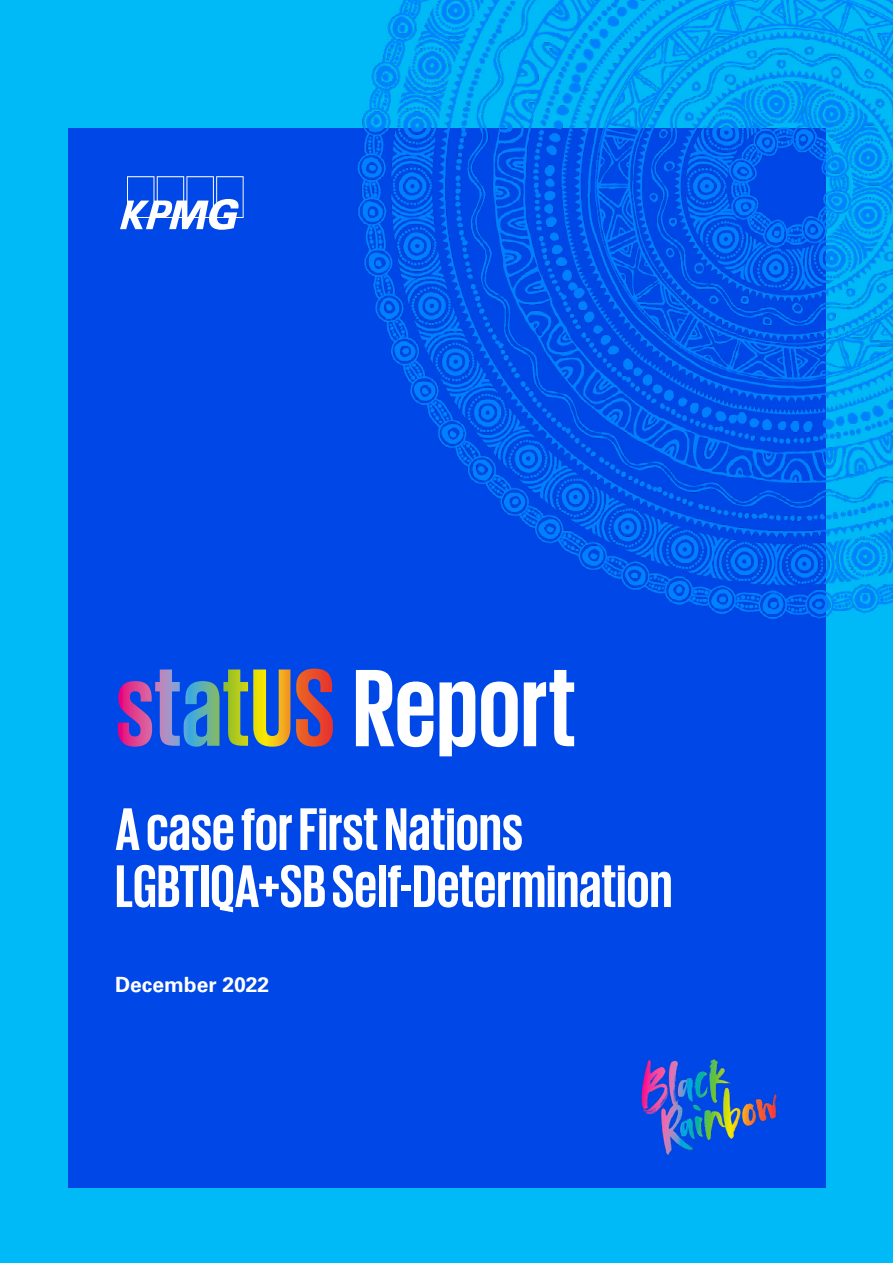
<style>
.page{position:relative;width:893px;height:1263px;background:#00b9f7}
.page>*{position:absolute;margin:0;border:0;box-sizing:border-box;transform-origin:0 0}
.t1{font:700 112.5px "KPMG";color:#fff}
.t2{font:700 61.5px/57px "KPMG";color:#fff}
.t3{font:700 21px "Univers LT Std";color:#fff}
</style>
<div class="page">
<div style="left:68px;top:128px;width:757px;height:1059px;background:#0047e7"></div>
<img style="left:357px;top:0;width:536px;height:634px">
<svg style="left:120px;top:176px;width:124px;height:54px"></svg>
<svg style="left:118px;top:669px;width:215px;height:78px"></svg>
<img style="left:641px;top:1059px;width:136px;height:96px">
<h1 class="t1" style="left:353px;top:652px;width:225px">Report</h1>
<p class="t2" style="left:115px;top:799px;width:559px">A case for First Nations<br>LGBTIQA+SB Self-Determination</p>
<p class="t3" style="left:115px;top:972px;width:156px">December 2022</p>
</div>
